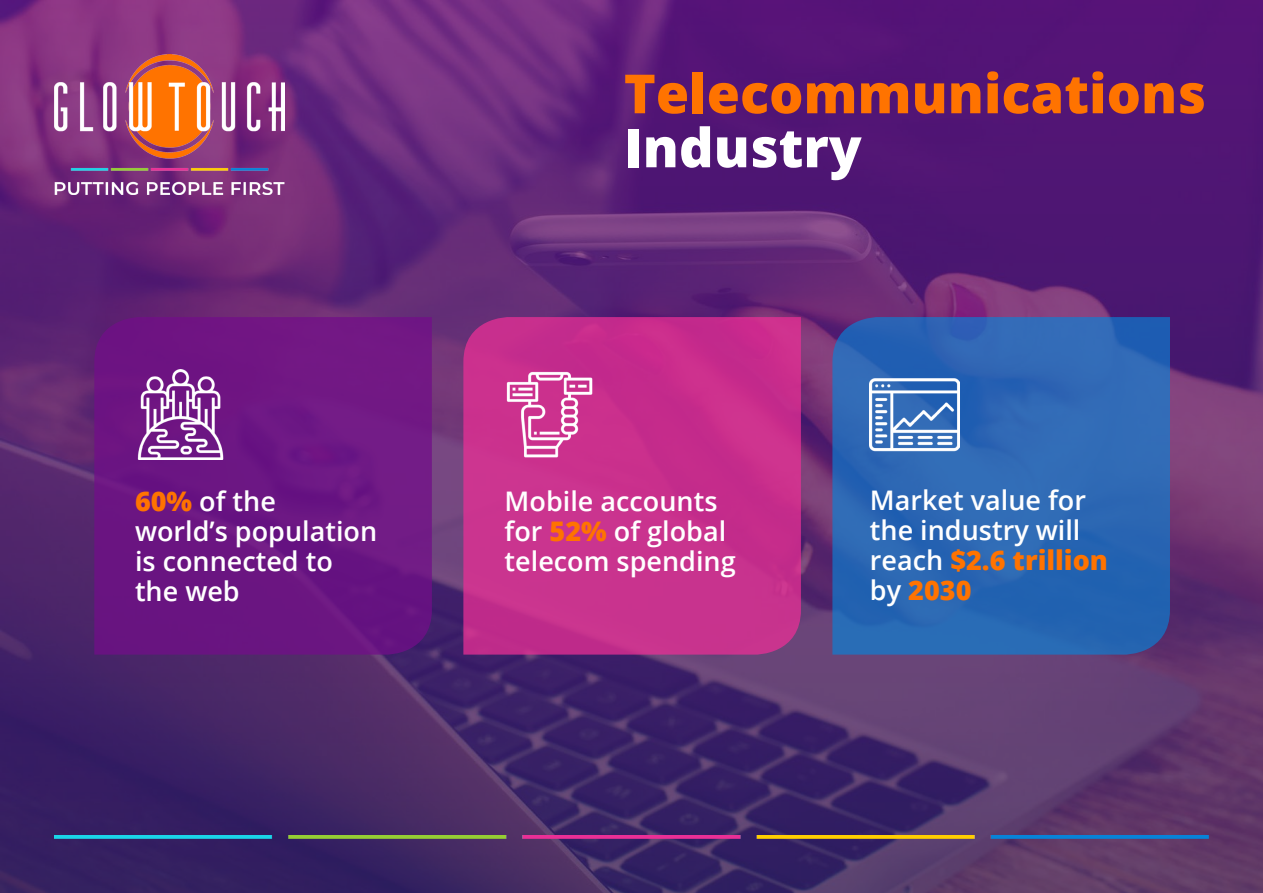
<style>
.page{position:relative;width:1263px;height:893px;background:#fff}
.page>*{position:absolute;margin:0;border:0;box-sizing:border-box;transform-origin:0 0}
.t1{font:800 54px "Open Sans";color:#ff7300}
.t2{font:800 54px "Open Sans";color:#fff}
.t3{font:600 27px/30px "Open Sans";color:#fff}
.s1{font-weight:800;color:#ff7300}
</style>
<div class="page">
<img style="left:0;top:0;width:1263px;height:893px">
<img style="left:54px;top:54px;width:231px;height:141px">
<img style="left:54px;top:835px;width:1155px;height:4px">
<div style="left:94px;top:317px;width:338px;height:338px;background:#6c1582"></div>
<svg style="left:463px;top:317px;width:338px;height:338px;background:#c62f8c"></svg>
<svg style="left:832px;top:317px;width:338px;height:338px;background:#2c66b2"></svg>
<img style="left:135px;top:370px;width:90px;height:90px">
<img style="left:505px;top:370px;width:90px;height:90px">
<img style="left:870px;top:370px;width:90px;height:90px">
<p class="t3" style="left:135px;top:486px;width:142px"><span class="s1">60%</span> of the</p>
<p class="t3" style="left:135px;top:516px;width:244px">world’s population is connected to</p>
<p class="t3" style="left:135px;top:576px;width:106px">the web</p>
<p class="t1" style="left:624px;top:53px;width:584px">Telecommunications</p>
<p class="t2" style="left:624px;top:107px;width:239px">Industry</p>
<p class="t3" style="left:505px;top:486px;width:233px">Mobile accounts for <span class="s1">52%</span> of global telecom spending</p>
<p class="t3" style="left:870px;top:484px;width:240px">Market value for the industry will reach <span class="s1">$2.6 trillion </span>by <span class="s1">2030</span></p>
</div>
